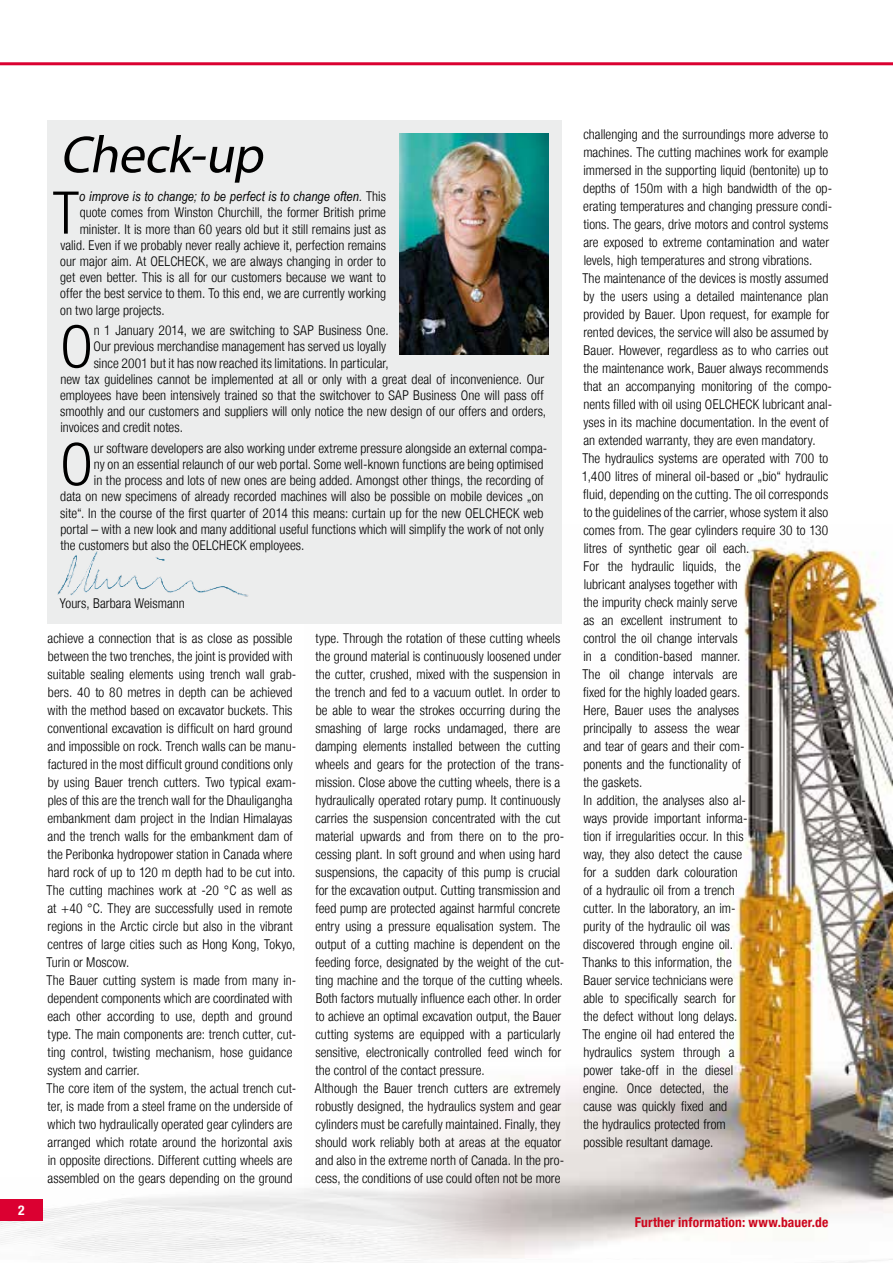
<style>
.page{position:relative;width:893px;height:1263px;background:#fff}
.page>*{position:absolute;margin:0;border:0;box-sizing:border-box;transform-origin:0 0}
.t1{font:300 condensed 58.95px "Helvetica Neue LT";color:#000}
.t2{font:italic 52.5px "Myriad Pro";color:#000}
.t3{font:300 condensed 13.5px/18px "Helvetica Neue LT";letter-spacing:.005em;color:#000}
.t4{font:italic 13.5px "Arial Narrow";letter-spacing:.005em;color:#000}
.t5{font:700 condensed 13.5px "Helvetica Neue LT";letter-spacing:.01em;color:#cd071e}
.t6{font:700 condensed 13.5px "Helvetica Neue LT";color:#fff}
.s1{font-family:"Helvetica Neue LT";font-weight:300;font-style:normal;font-stretch:condensed}
</style>
<div class="page">
<img style="left:0;top:1189px;width:893px;height:74px">
<div style="left:0;top:1199px;width:43px;height:21px;background:#db0031"></div>
<img style="left:304px;top:525px;width:589px;height:732px">
<hr style="left:0;top:62px;width:893px;height:3px;background:#db0031">
<div style="left:47px;top:120px;width:514px;height:503px;background:#eceded"></div>
<img style="left:400px;top:133px;width:149px;height:222px">
<img style="left:57px;top:551px;width:191px;height:46px">
<p class="t6" style="left:18px;top:1202px;width:8px">2</p>
<h2 class="t2" style="left:60px;top:122px;width:215px">Check-up</h2>
<h1 class="t1" style="left:53px;top:179px;width:28px">T</h1>
<p class="t4" style="left:79px;top:187px;width:308px">o improve is to change; to be perfect is to change often. <span class="s1">This</span></p>
<p class="t3" style="left:80px;top:204px;width:308px">quote comes from Winston Churchill, the former British prime</p>
<p class="t3" style="left:80px;top:220px;width:308px">minister. It is more than 60 years old but it still remains just as</p>
<p class="t3" style="left:60px;top:236px;width:327px">valid. Even if we probably never really achieve it, perfection remains</p>
<p class="t3" style="left:60px;top:252px;width:327px">our major aim. At OELCHECK, we are always changing in order to</p>
<p class="t3" style="left:60px;top:268px;width:327px">get even better. This is all for our customers because we want to</p>
<p class="t3" style="left:60px;top:285px;width:327px">offer the best service to them. To this end, we are currently working</p>
<p class="t3" style="left:60px;top:301px;width:106px">on two large projects.</p>
<h1 class="t1" style="left:60px;top:313px;width:34px">O</h1>
<p class="t3" style="left:94px;top:321px;width:297px">n 1 January 2014, we are switching to SAP Business One.</p>
<p class="t3" style="left:93px;top:337px;width:294px">Our previous merchandise management has served us loyally</p>
<p class="t3" style="left:94px;top:354px;width:297px">since 2001 but it has now reached its limitations. In particular,</p>
<p class="t3" style="left:60px;top:370px;width:485px">new tax guidelines cannot be implemented at all or only with a great deal of inconvenience. Our</p>
<p class="t3" style="left:60px;top:386px;width:485px">employees have been intensively trained so that the switchover to SAP Business One will pass off</p>
<p class="t3" style="left:60px;top:402px;width:487px">smoothly and our customers and suppliers will only notice the new design of our offers and orders,</p>
<p class="t3" style="left:60px;top:418px;width:124px">invoices and credit notes.</p>
<h1 class="t1" style="left:60px;top:430px;width:34px">O</h1>
<p class="t3" style="left:94px;top:439px;width:455px">ur software developers are also working under extreme pressure alongside an external compa-</p>
<p class="t3" style="left:94px;top:455px;width:451px">ny on an essential relaunch of our web portal. Some well-known functions are being optimised</p>
<p class="t3" style="left:94px;top:471px;width:451px">in the process and lots of new ones are being added. Amongst other things, the recording of</p>
<p class="t3" style="left:60px;top:487px;width:485px">data on new specimens of already recorded machines will also be possible on mobile devices „on</p>
<p class="t3" style="left:60px;top:504px;width:485px">site“. In the course of the first quarter of 2014 this means: curtain up for the new OELCHECK web</p>
<p class="t3" style="left:60px;top:520px;width:485px">portal – with a new look and many additional useful functions which will simplify the work of not only</p>
<p class="t3" style="left:60px;top:536px;width:245px">the customers but also the OELCHECK employees.</p>
<p class="t3" style="left:60px;top:594px;width:126px">Yours, Barbara Weismann</p>
<p class="t3" style="left:47px;top:629px;width:251px">achieve a connection that is as close as possible between the two trenches, the joint is provided with suitable sealing elements using trench wall grab&shy;bers. 40 to 80 metres in depth can be achieved with the method based on excavator buckets. This conventional excavation is difficult on hard ground and impossible on rock. Trench walls can be manu&shy;factured in the most difficult ground conditions only by using Bauer trench cutters. Two typical exam&shy;ples of this are the trench wall for the Dhauligangha embankment dam project in the Indian Himalayas and the trench walls for the embankment dam of the Peribonka hydropower station in Canada where hard rock of up to 120 m depth had to be cut into.<br>The cutting machines work at -20 °C as well as at +40 °C. They are successfully used in remote regions in the Arctic circle but also in the vibrant centres of large cities such as Hong Kong, Tokyo, Turin or Moscow.<br>The Bauer cutting system is made from many in&shy;dependent components which are coordinated with each other according to use, depth and ground type. The main components are: trench cutter, cut&shy;ting control, twisting mechanism, hose guidance system and carrier.<br>The core item of the system, the actual trench cut&shy;ter, is made from a steel frame on the underside of which two hydraulically operated gear cylinders are arranged which rotate around the horizontal axis in opposite directions. Different cutting wheels are assembled on the gears depending on the ground</p>
<p class="t3" style="left:315px;top:629px;width:251px">type. Through the rotation of these cutting wheels the ground material is continuously loosened under the cutter, crushed, mixed with the suspension in the trench and fed to a vacuum outlet. In order to be able to wear the strokes occurring during the smashing of large rocks undamaged, there are damping elements installed between the cutting wheels and gears for the protection of the trans&shy;mission. Close above the cutting wheels, there is a hydraulically operated rotary pump. It continuously carries the suspension concentrated with the cut material upwards and from there on to the pro&shy;cessing plant. In soft ground and when using hard suspensions, the capacity of this pump is crucial for the excavation output. Cutting transmission and feed pump are protected against harmful concrete entry using a pressure equalisation system. The output of a cutting machine is dependent on the feeding force, designated by the weight of the cut&shy;ting machine and the torque of the cutting wheels.<br>Both factors mutually influence each other. In order to achieve an optimal excavation output, the Bauer cutting systems are equipped with a particularly sensitive, electronically controlled feed winch for the control of the contact pressure.<br>Although the Bauer trench cutters are extremely robustly designed, the hydraulics system and gear cylinders must be carefully maintained. Finally, they should work reliably both at areas at the equator and also in the extreme north of Canada. In the pro&shy;cess, the conditions of use could often not be more</p>
<p class="t3" style="left:582px;top:125px;width:252px">challenging and the surroundings more adverse to machines. The cutting machines work for example immersed in the supporting liquid (bentonite) up to depths of 150m with a high bandwidth of the op&shy;erating temperatures and changing pressure condi&shy;tions. The gears, drive motors and control systems are exposed to extreme contamination and water levels, high temperatures and strong vibrations.<br>The maintenance of the devices is mostly assumed by the users using a detailed maintenance plan provided by Bauer. Upon request, for example for rented devices, the service will also be assumed by Bauer. However, regardless as to who carries out the maintenance work, Bauer always recommends that an accompanying monitoring of the compo&shy;nents filled with oil using OELCHECK lubricant anal&shy;yses in its machine documentation. In the event of an extended warranty, they are even mandatory.<br>The hydraulics systems are operated with 700 to 1,400 litres of mineral oil-based or „bio“ hydraulic fluid, depending on the cutting. The oil corresponds to the guidelines of the carrier, whose system it also comes from. The gear cylinders require 30 to 130 litres of synthetic gear oil each.<br>For the hydraulic liquids, the<br>lubricant analyses together with<br>the impurity check mainly serve<br>as an excellent instrument to<br>control the oil change intervals<br>in a condition-based manner.<br>The oil change intervals are<br>fixed for the highly loaded gears.<br>Here, Bauer uses the analyses<br>principally to assess the wear<br>and tear of gears and their com-<br>ponents and the functionality of<br>the gaskets.<br>In addition, the analyses also al-<br>ways provide important informa-<br>tion if irregularities occur. In this<br>way, they also detect the cause<br>for a sudden dark colouration<br>of a hydraulic oil from a trench<br>cutter. In the laboratory, an im-<br>purity of the hydraulic oil was<br>discovered through engine oil.<br>Thanks to this information, the<br>Bauer service technicians were<br>able to specifically search for<br>the defect without long delays.<br>The engine oil had entered the<br>hydraulics system through a<br>power take-off in the diesel<br>engine. Once detected, the<br>cause was quickly fixed and<br>the hydraulics protected from<br>possible resultant damage.</p>
<p class="t5" style="left:635px;top:1214px;width:195px">Further information: www.bauer.de</p>
</div>
